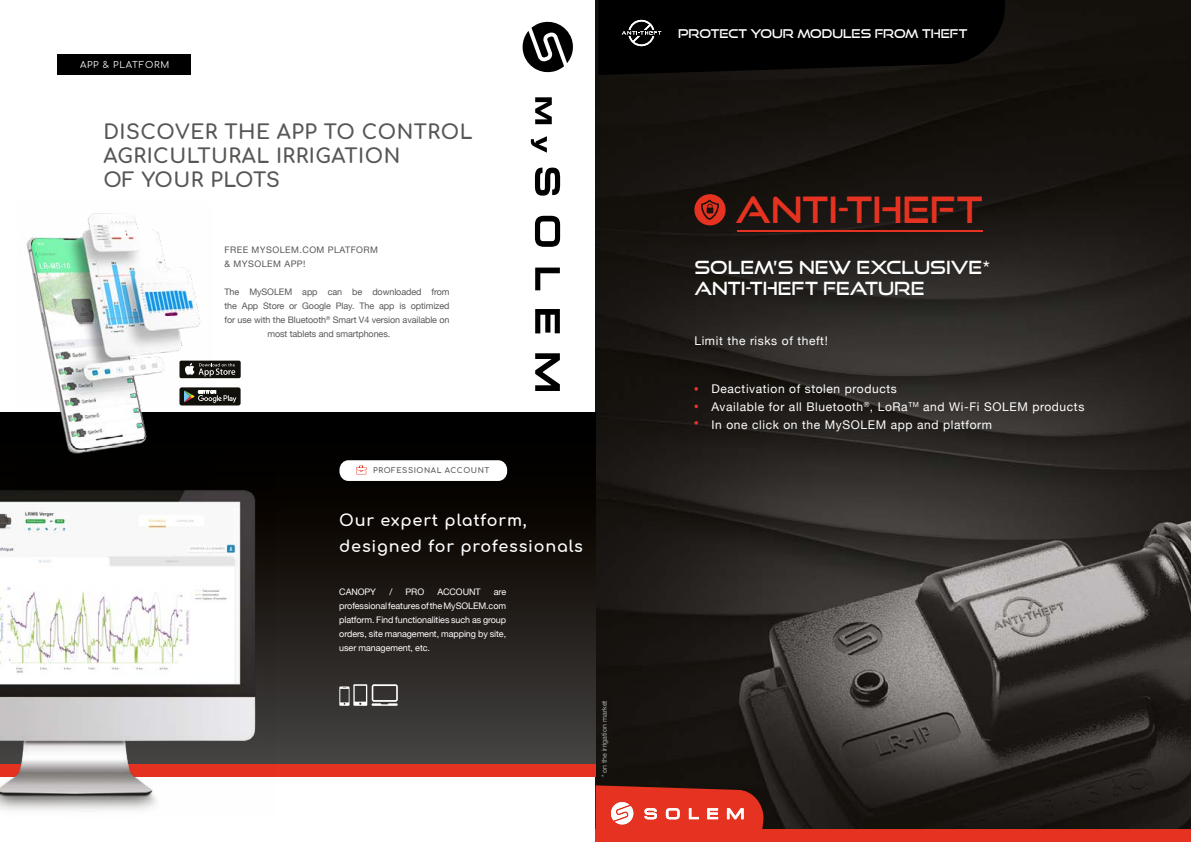
<style>
.page{position:relative;width:1191px;height:842px;background:#fff}
.page>*{position:absolute;margin:0;border:0;box-sizing:border-box;transform-origin:0 0}
.t1{font:36px "Good Times Rg";color:#e63321}
.t2{font:700 20px/24px "Comfortaa";letter-spacing:.025em;color:#575756}
.t3{font:18px/21.6px "Good Times Rg";color:#fff}
.t4{font:700 16px/26px "Comfortaa";letter-spacing:.05em;color:#fff}
.t5{font:12px/18px "Helvetica Neue";letter-spacing:.05em;color:#fff}
.t6{font:12px "Good Times Rg";color:#fff}
.t7{font:9px/14px "Helvetica Neue";letter-spacing:-.01em;color:#fff;text-align:justify}
.t8{font:9px "Helvetica Neue";letter-spacing:-.01em;color:#575756}
.t9{font:9px/14px "Helvetica Neue";letter-spacing:.05em;color:#575756}
.t10{font:9px "Comfortaa";letter-spacing:.075em;color:#fff}
.t11{font:700 7.5px "Comfortaa";letter-spacing:.075em;color:#575756}
.t12{font:7px "Helvetica Neue";color:#aaa}
</style>
<div class="page">
<img style="left:595px;top:0;width:596px;height:829px">
<hr style="left:737px;top:230px;width:245px;height:2px;background:#e63321">
<div style="left:57px;top:55px;width:134px;height:20px;background:#000"></div>
<div style="left:0;top:412px;width:595px;height:364px;background:linear-gradient(to bottom,#000,#45413f)"></div>
<svg style="left:339px;top:684px;width:59px;height:22px"></svg>
<div style="left:339px;top:460px;width:168px;height:21px;background:#fff;border-radius:9px"></div>
<svg style="left:356px;top:465px;width:10px;height:9px"></svg>
<img style="left:19px;top:213px;width:193px;height:258px">
<svg style="left:522px;top:21px;width:51px;height:52px"></svg>
<svg style="left:535px;top:97px;width:17px;height:27px"></svg>
<svg style="left:531px;top:136px;width:16px;height:17px"></svg>
<svg style="left:535px;top:168px;width:25px;height:223px"></svg>
<div style="left:0;top:764px;width:595px;height:12px;background:#e63321"></div>
<div style="left:595px;top:829px;width:596px;height:13px;background:#e63321"></div>
<svg style="left:694px;top:194px;width:31px;height:31px"></svg>
<svg style="left:598px;top:0;width:408px;height:75px;background:#040303"></svg>
<svg style="left:694px;top:387px;width:4px;height:4px"></svg>
<svg style="left:694px;top:404px;width:4px;height:4px"></svg>
<svg style="left:694px;top:421px;width:4px;height:4px"></svg>
<img style="left:0;top:471px;width:275px;height:340px">
<svg style="left:595px;top:785px;width:169px;height:44px;background:#d44536"></svg>
<div style="left:179px;top:361px;width:62px;height:17px;background:#12100b;border-radius:2px"></div>
<svg style="left:185px;top:363px;width:50px;height:13px"></svg>
<div style="left:179px;top:387px;width:62px;height:18px;background:#12100b;border-radius:2px"></div>
<svg style="left:184px;top:390px;width:52px;height:13px"></svg>
<p class="t10" style="left:80px;top:57px;width:91px">APP &amp; PLATFORM</p>
<h2 class="t2" style="left:103px;top:117px;width:371px">DISCOVER THE APP TO CONTROL<br>AGRICULTURAL IRRIGATION<br>OF YOUR PLOTS</h2>
<p class="t9" style="left:224px;top:243px;width:155px">FREE MYSOLEM.COM PLATFORM &amp; MYSOLEM APP!</p>
<p class="t8" style="left:224px;top:285px;width:226px">The MySOLEM app can be downloaded from</p>
<p class="t8" style="left:224px;top:299px;width:227px">the App Store or Google Play. The app is optimized</p>
<p class="t8" style="left:224px;top:313px;width:227px">for use with the Bluetooth<sup>®</sup> Smart V4 version available on</p>
<p class="t8" style="left:267px;top:327px;width:124px">most tablets and smartphones.</p>
<p class="t11" style="left:373px;top:464px;width:118px">PROFESSIONAL ACCOUNT</p>
<h3 class="t4" style="left:339px;top:505px;width:245px">Our expert platform, designed for professionals</h3>
<p class="t7" style="left:339px;top:586px;width:38px">CANOPY</p>
<p class="t7" style="left:389px;top:586px;width:4px">/</p>
<p class="t7" style="left:405px;top:586px;width:20px">PRO</p>
<p class="t7" style="left:437px;top:586px;width:45px">ACCOUNT</p>
<p class="t7" style="left:339px;top:586px;width:168px;text-indent:155px">are professional features of the MySOLEM.com platform. Find functionalities such as group orders, site management, mapping by site, user management, etc.</p>
<p class="t12" style="left:599px;top:777px;width:78px;rotate:-90deg">* on the irrigation market</p>
<h3 class="t6" style="left:678px;top:26px;width:291px">PROTECT YOUR MODULES FROM THEFT</h3>
<h1 class="t1" style="left:735px;top:188px;width:249px">ANTI-THEFT</h1>
<h3 class="t3" style="left:694px;top:256px;width:298px">SOLEM’S NEW EXCLUSIVE*<br>ANTI-THEFT FEATURE</h3>
<h3 class="t5" style="left:694px;top:332px;width:135px">Limit the risks of theft!</h3>
<h3 class="t5" style="left:711px;top:381px;width:374px">Deactivation of stolen products<br>Available for all Bluetooth<sup>®</sup>, LoRa<sup>TM</sup> and Wi-Fi SOLEM products<br>In one click on the MySOLEM app and platform</h3>
</div>
